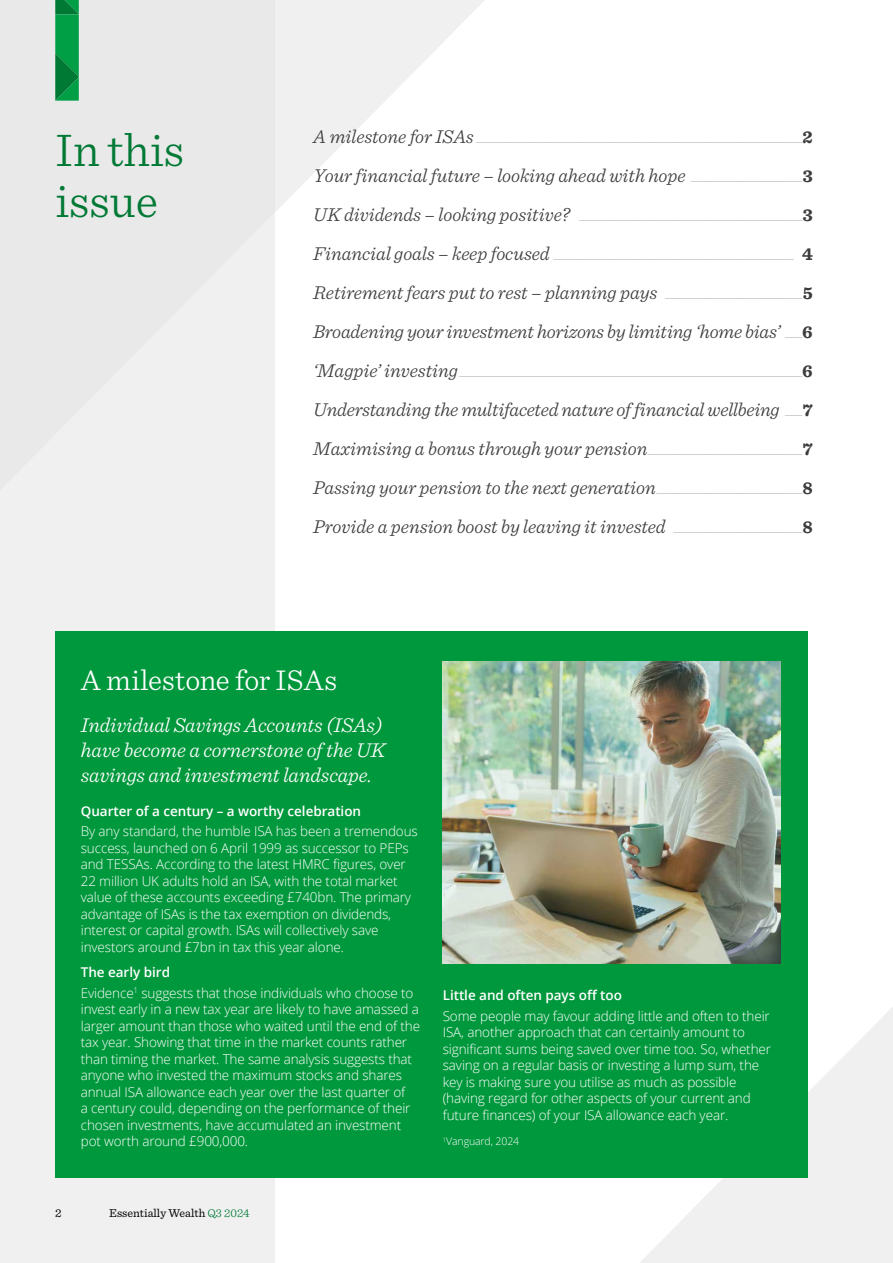
<style>
.page{position:relative;width:893px;height:1263px;background:#fff}
.page>*{position:absolute;margin:0;border:0;box-sizing:border-box;transform-origin:0 0}
.t1{font:300 48px/51px "Sentinel";color:#007935}
.t2{font:300 30px "Sentinel";letter-spacing:.005em;color:#fff}
.t3{font:italic 300 21px/25.2px "Sentinel";letter-spacing:-.005em;color:#fff}
.t4{font:italic 300 19.5px/39px "Sentinel";color:#3c3c3b}
.t5{font:300 13.5px/16.5px "Open Sans";letter-spacing:-.01em;color:#fff}
.t6{font:600 13.5px "Open Sans";letter-spacing:-.005em;color:#fff}
.t7{font:12px "Sentinel";color:#000}
.t8{font:300 10.5px "Open Sans";letter-spacing:-.01em;color:#fff}
.t9{font:300 9.75px "Sentinel";color:#9d9d9c;scale:2 1}
.s1{font-style:italic;font-size:19.5px;color:#3c3c3b}
.s2{font-weight:700;font-size:18px;color:#3c3c3b}
.s3{font-style:normal;font-size:9.75px;color:#9d9d9c}
.s4{font-weight:700;font-style:normal;font-size:18px}
.s5{font-weight:600}
.s6{font-weight:300;color:#007935}
</style>
<div class="page">
<div style="left:0;top:491px;width:275px;height:431px;background:#f0f0f0"></div>
<svg style="left:275px;top:0;width:209px;height:212px"></svg>
<div style="left:0;top:0;width:275px;height:491px;background:#e9e9e9"></div>
<svg style="left:0;top:922px;width:893px;height:341px;fill:#f0f0f0"></svg>
<svg style="left:55px;top:0;width:24px;height:101px;background:#079445"></svg>
<div style="left:55px;top:631px;width:753px;height:547px;background:#00983c"></div>
<img style="left:443px;top:661px;width:337px;height:303px">
<h1 class="t1" style="left:55px;top:121px;width:130px">In this issue</h1>
<p class="t9" style="left:313px;top:133px;width:251px"><span class="s1">A milestone for ISAs</span> ______________________________________<span class="s2">2</span></p>
<h3 class="t4" style="left:313px;top:155px;width:501px">Your financial future – looking ahead with hope <span class="s3">_____________</span><span class="s4">3<br></span>UK dividends – looking positive? <span class="s3">__________________________</span><span class="s4">3</span></h3>
<p class="t9" style="left:313px;top:250px;width:251px"><span class="s1">Financial goals – keep focused</span> ____________________________ <span class="s2">4</span></p>
<h3 class="t4" style="left:313px;top:272px;width:501px">Retirement fears put to rest – planning pays <span class="s3">________________</span><span class="s4">5<br></span>Broadening your investment horizons by limiting ‘home bias’ <span class="s3">__</span><span class="s4">6</span></h3>
<p class="t9" style="left:313px;top:367px;width:251px"><span class="s1">‘Magpie’ investing</span>________________________________________<span class="s2">6</span></p>
<p class="t4" style="left:313px;top:389px;width:501px;text-align:justify">Understanding the multifaceted nature of financial wellbeing <span class="s3">__</span><span class="s4">7<br></span>Maximising a bonus through your pension<span class="s3">__________________</span><span class="s4">7<br></span>Passing your pension to the next generation<span class="s3">_________________</span><span class="s4">8<br></span>Provide a pension boost by leaving it invested <span class="s3">_______________</span><span class="s4">8</span></p>
<h2 class="t2" style="left:81px;top:657px;width:258px">A milestone for ISAs</h2>
<h3 class="t3" style="left:81px;top:711px;width:306px">Individual Savings Accounts (ISAs) have become a cornerstone of the UK savings and investment landscape.</h3>
<p class="t6" style="left:81px;top:801px;width:282px">Quarter of a century – a worthy celebration</p>
<p class="t5" style="left:81px;top:823px;width:339px">By any standard, the humble ISA has been a tremendous success, launched on 6 April 1999 as successor to PEPs and TESSAs. According to the latest HMRC figures, over 22 million UK adults hold an ISA, with the total market value of these accounts exceeding £740bn. The primary advantage of ISAs is the tax exemption on dividends, interest or capital growth. ISAs will collectively save investors around £7bn in tax this year alone.</p>
<p class="t5" style="left:81px;top:961px;width:334px;line-height:20.9px"><span class="s5">The early bird<br></span>Evidence<sup>1</sup> suggests that those individuals who choose to</p>
<p class="t5" style="left:81px;top:1001px;width:341px">invest early in a new tax year are likely to have amassed a larger amount than those who waited until the end of the tax year. Showing that time in the market counts rather than timing the market. The same analysis suggests that anyone who invested the maximum stocks and shares annual ISA allowance each year over the last quarter of<br>a century could, depending on the performance of their chosen investments, have accumulated an investment pot worth around £900,000.</p>
<p class="t6" style="left:443px;top:986px;width:181px">Little and often pays off too</p>
<p class="t5" style="left:443px;top:1007px;width:330px">Some people may favour adding little and often to their ISA, another approach that can certainly amount to significant sums being saved over time too. So, whether saving on a regular basis or investing a lump sum, the key is making sure you utilise as much as possible (having regard for other aspects of your current and future finances) of your ISA allowance each year.</p>
<p class="t8" style="left:443px;top:1134px;width:78px"><sup>1</sup>Vanguard, 2024</p>
<p class="t7" style="left:55px;top:1204px;width:8px">2</p>
<p class="t7" style="left:109px;top:1204px;width:142px">Essentially Wealth <span class="s6">Q3 2024</span></p>
</div>
